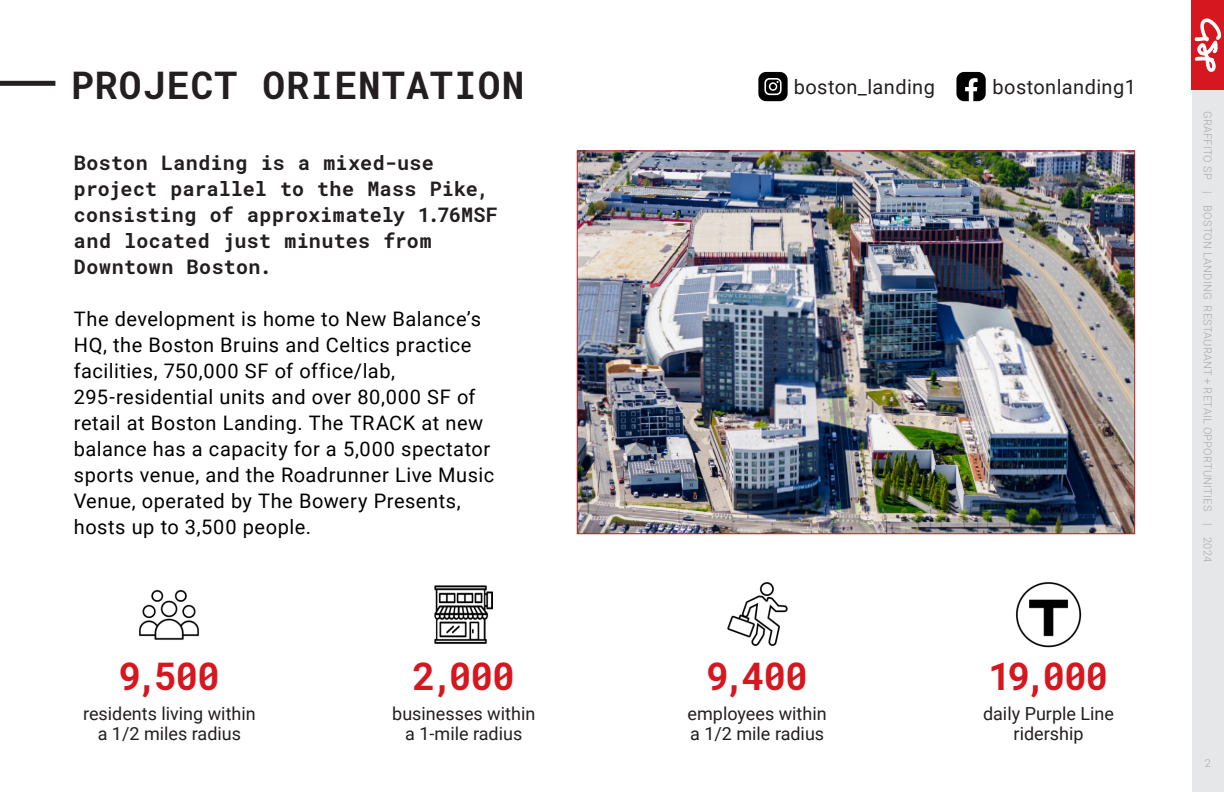
<style>
.page{position:relative;width:1224px;height:792px;background:#fff}
.page>*{position:absolute;margin:0;border:0;box-sizing:border-box;transform-origin:0 0}
.t1{font:700 38px "Roboto Mono";letter-spacing:-.03em;color:#d7171f}
.t2{font:700 38px "Roboto Mono";letter-spacing:.03em;color:#231f20}
.t3{font:20px/26px "Roboto";letter-spacing:.025em;color:#000}
.t4{font:700 20px/26px "Roboto Mono";letter-spacing:.015em;color:#231f20}
.t5{font:20px "Roboto";letter-spacing:.02em;color:#231f20}
.t6{font:18px/20px "Roboto";color:#231f20;text-align:center}
.t7{font:300 11px "Roboto";letter-spacing:.02em;color:#a8a9ad}
</style>
<div class="page">
<div style="left:1192px;top:87px;width:32px;height:705px;background:#e6e7e9"></div>
<div style="left:1192px;top:0;width:32px;height:90px;background:#d7171f"></div>
<svg style="left:1194px;top:18px;width:28px;height:54px"></svg>
<div style="left:0;top:81px;width:55px;height:5px;background:#231f20"></div>
<div style="left:758px;top:72px;width:30px;height:29px;background:#000;border-radius:8px"></div>
<svg style="left:764px;top:78px;width:18px;height:17px"></svg>
<svg style="left:956px;top:72px;width:30px;height:29px"></svg>
<img style="left:727px;top:582px;width:61px;height:64px">
<img style="left:435px;top:586px;width:58px;height:58px">
<img style="left:1016px;top:582px;width:65px;height:66px">
<img style="left:138px;top:589px;width:62px;height:51px">
<img style="left:579px;top:152px;width:554px;height:380px">
<p class="t2" style="left:71px;top:59px;width:455px">PROJECT ORIENTATION</p>
<p class="t4" style="left:74px;top:149px;width:426px">Boston Landing is a mixed-use project parallel to the Mass Pike, consisting of approximately 1.76MSF and located just minutes from<br>Downtown Boston.</p>
<p class="t3" style="left:74px;top:305px;width:422px">The development is home to New Balance’s HQ, the Boston Bruins and Celtics practice facilities, 750,000 SF of office/lab, 295-residential units and over 80,000 SF of retail at Boston Landing. The TRACK at new balance has a capacity for a 5,000 spectator sports venue, and the Roadrunner Live Music Venue, operated by The Bowery Presents, hosts up to 3,500 people.</p>
<p class="t1" style="left:119px;top:650px;width:102px">9,500</p>
<p class="t6" style="left:83px;top:703px;width:174px">residents living within</p>
<p class="t6" style="left:98px;top:723px;width:145px">a 1/2 miles radius</p>
<p class="t1" style="left:413px;top:650px;width:104px">2,000</p>
<p class="t6" style="left:392px;top:703px;width:145px">businesses within a 1-mile radius</p>
<p class="t5" style="left:794px;top:73px;width:143px">boston_landing</p>
<p class="t5" style="left:993px;top:73px;width:145px">bostonlanding1</p>
<p class="t1" style="left:706px;top:650px;width:103px">9,400</p>
<p class="t6" style="left:688px;top:703px;width:141px">employees within</p>
<p class="t6" style="left:690px;top:723px;width:136px">a 1/2 mile radius</p>
<p class="t1" style="left:989px;top:650px;width:121px">19,000</p>
<p class="t6" style="left:983px;top:703px;width:133px">daily Purple Line</p>
<p class="t6" style="left:1014px;top:723px;width:71px">ridership</p>
<p class="t7" style="left:1215px;top:111px;width:453px;rotate:90deg">GRAFFITO SP | BOSTON LANDING RESTAURANT + RETAIL OPPORTUNITIES | 2024</p>
<p class="t7" style="left:1205px;top:756px;width:8px">2</p>
</div>
